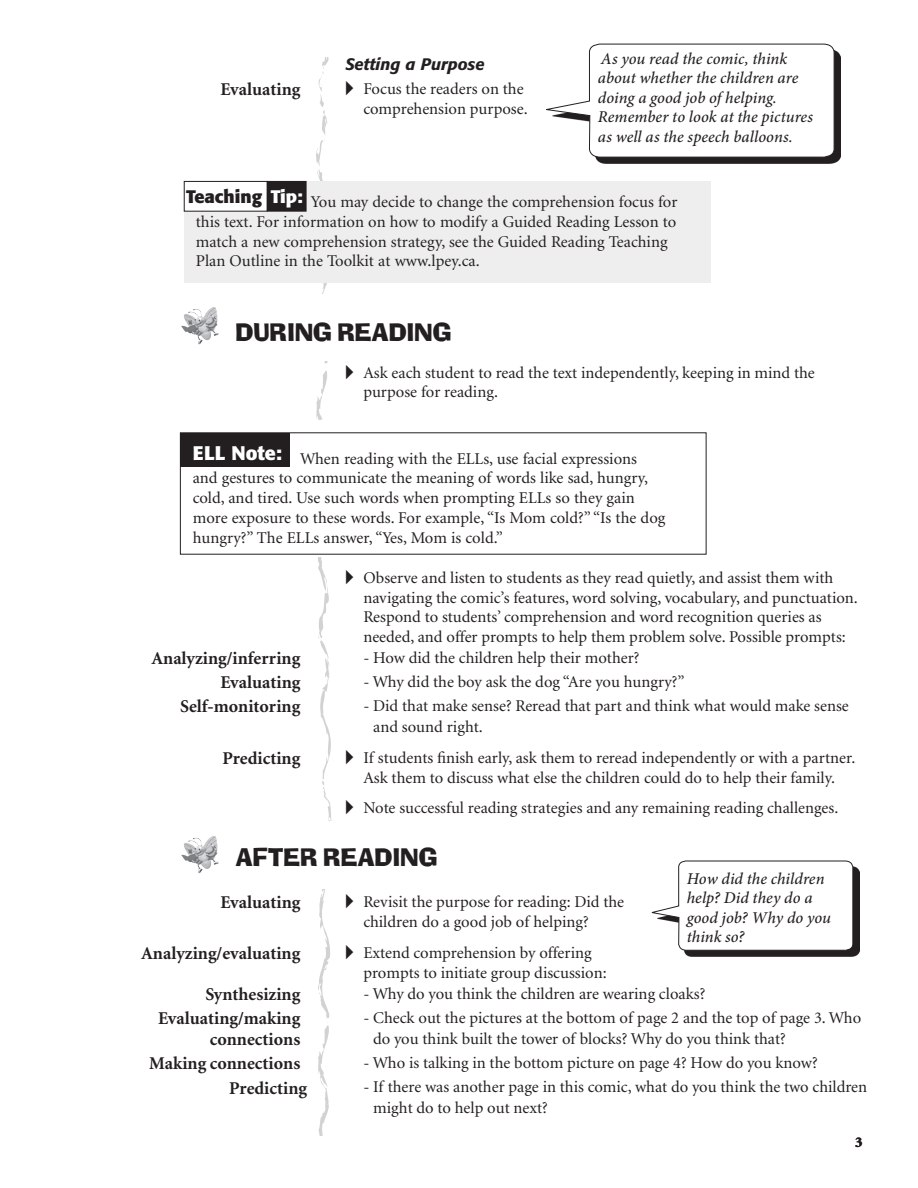
<style>
.page{position:relative;width:918px;height:1188px;background:#fff}
.page>*{position:absolute;margin:0;border:0;box-sizing:border-box;transform-origin:0 0}
.t1{font:24px "Neo Ad Lib";color:#231f20}
.t2{font:700 19.5px "Formata";color:#fff}
.t3{font:700 18px/24px "Minion";color:#231f20;text-align:right}
.t4{font:700 18px "Formata";color:#231f20}
.t5{font:16.5px/19.5px "Minion";color:#231f20}
.t6{font:italic 500 16.5px/19.5px "Minion Pro";color:#231f20}
.t7{font:italic 500 16.5px "Formata";color:#231f20}
.t8{font:900 15px "Minion";color:#231f20}
.s1{font-family:"European Pi Three"}
.s2{color:#fff}
</style>
<div class="page">
<svg style="left:318px;top:890px;width:12px;height:246px"></svg>
<svg style="left:315px;top:58px;width:17px;height:235px"></svg>
<svg style="left:316px;top:362px;width:15px;height:458px"></svg>
<svg style="left:542px;top:43px;width:293px;height:240px"></svg>
<img style="left:181px;top:307px;width:32px;height:26px">
<img style="left:181px;top:836px;width:32px;height:26px">
<div style="left:184px;top:181px;width:526px;height:101px;background:#eeeeef"></div>
<div style="left:267px;top:181px;width:39px;height:30px;background:#231f20"></div>
<div style="left:267px;top:181px;width:39px;height:31px;border:1px solid #231f20"></div>
<div style="left:184px;top:181px;width:83px;height:30px;background:#fff"></div>
<div style="left:184px;top:181px;width:83px;height:31px;border:1px solid #231f20"></div>
<div style="left:81px;top:420px;width:783px;height:137px;background:#fff"></div>
<div style="left:180px;top:433px;width:110px;height:33px;background:#231f20"></div>
<img style="left:854px;top:867px;width:5px;height:90px">
<svg style="left:651px;top:860px;width:203px;height:97px"></svg>
<p class="t3" style="left:221px;top:79px;width:81px">Evaluating</p>
<p class="t7" style="left:345px;top:57px;width:141px">Setting a Purpose</p>
<p class="t5" style="left:345px;top:80px;width:184px;text-align:right"><span class="s1">-</span> Focus the readers on the comprehension purpose.</p>
<p class="t6" style="left:598px;top:50px;width:217px">As you read the comic, think about whether the children are doing a good job of helping.<br>Remember to look at the pictures as well as the speech balloons.</p>
<p class="t4" style="left:186px;top:189px;width:118px">Teaching <span class="s2">Tip:</span></p>
<p class="t5" style="left:196px;top:193px;width:483px;text-indent:115px">You may decide to change the comprehension focus for this text. For information on how to modify a Guided Reading Lesson to match a new comprehension strategy, see the Guided Reading Teaching Plan Outline in the Toolkit at www.lpey.ca.</p>
<h1 class="t1" style="left:236px;top:323px;width:217px">DURING READING</h1>
<p class="t5" style="left:363px;top:364px;width:453px;text-indent:-18px"><span class="s1">-</span> Ask each student to read the text independently, keeping in mind the purpose for reading.</p>
<p class="t2" style="left:193px;top:444px;width:91px">ELL Note:</p>
<p class="t5" style="left:193px;top:450px;width:474px;text-indent:107px">When reading with the ELLs, use facial expressions and gestures to communicate the meaning of words like sad, hungry, cold, and tired. Use such words when prompting ELLs so they gain more exposure to these words. For example, “Is Mom cold?” “Is the dog hungry?” The ELLs answer, “Yes, Mom is cold.”</p>
<p class="t3" style="left:152px;top:647px;width:150px">Analyzing/inferring<br>Evaluating<br>Self-monitoring</p>
<p class="t3" style="left:223px;top:748px;width:79px">Predicting</p>
<p class="t5" style="left:363px;top:569px;width:496px;text-indent:-18px"><span class="s1">-</span> Observe and listen to students as they read quietly, and assist them with navigating the comic’s features, word solving, vocabulary, and punctuation.<br>Respond to students’ comprehension and word recognition queries as needed, and offer prompts to help them problem solve. Possible prompts:</p>
<p class="t5" style="left:363px;top:649px;width:278px">- How did the children help their mother?</p>
<p class="t5" style="left:363px;top:673px;width:323px">- Why did the boy ask the dog “Are you hungry?”</p>
<p class="t5" style="left:373px;top:696px;width:477px;line-height:21px;text-indent:-10px">- Did that make sense? Reread that part and think what would make sense and sound right.</p>
<p class="t5" style="left:345px;top:749px;width:511px;text-align:center"><span class="s1">-</span> If students finish early, ask them to reread independently or with a partner.<br>Ask them to discuss what else the children could do to help their family.</p>
<p class="t5" style="left:345px;top:799px;width:495px"><span class="s1">-</span> Note successful reading strategies and any remaining reading challenges.</p>
<h1 class="t1" style="left:236px;top:848px;width:203px">AFTER READING</h1>
<p class="t3" style="left:221px;top:892px;width:81px">Evaluating</p>
<p class="t3" style="left:141px;top:943px;width:161px">Analyzing/evaluating</p>
<p class="t3" style="left:158px;top:983px;width:144px">Synthesizing<br>Evaluating/making</p>
<p class="t3" style="left:210px;top:1028px;width:92px">connections</p>
<p class="t3" style="left:149px;top:1052px;width:153px">Making connections</p>
<p class="t3" style="left:229px;top:1078px;width:79px">Predicting</p>
<p class="t6" style="left:687px;top:870px;width:146px">How did the children help? Did they do a good job? Why do you think so?</p>
<p class="t5" style="left:363px;top:893px;width:262px;text-indent:-18px"><span class="s1">-</span> Revisit the purpose for reading: Did the children do a good job of helping?</p>
<p class="t5" style="left:363px;top:944px;width:245px;text-indent:-18px"><span class="s1">-</span> Extend comprehension by offering prompts to initiate group discussion:</p>
<p class="t5" style="left:363px;top:985px;width:343px">- Why do you think the children are wearing cloaks?</p>
<p class="t5" style="left:373px;top:1008px;width:490px;line-height:21px;text-indent:-10px">- Check out the pictures at the bottom of page 2 and the top of page 3. Who do you think built the tower of blocks? Why do you think that?</p>
<p class="t5" style="left:363px;top:1054px;width:456px">- Who is talking in the bottom picture on page 4? How do you know?</p>
<p class="t5" style="left:373px;top:1077px;width:496px;line-height:21px;text-indent:-10px">- If there was another page in this comic, what do you think the two children might do to help out next?</p>
<p class="t8" style="left:855px;top:1136px;width:9px">3</p>
</div>
